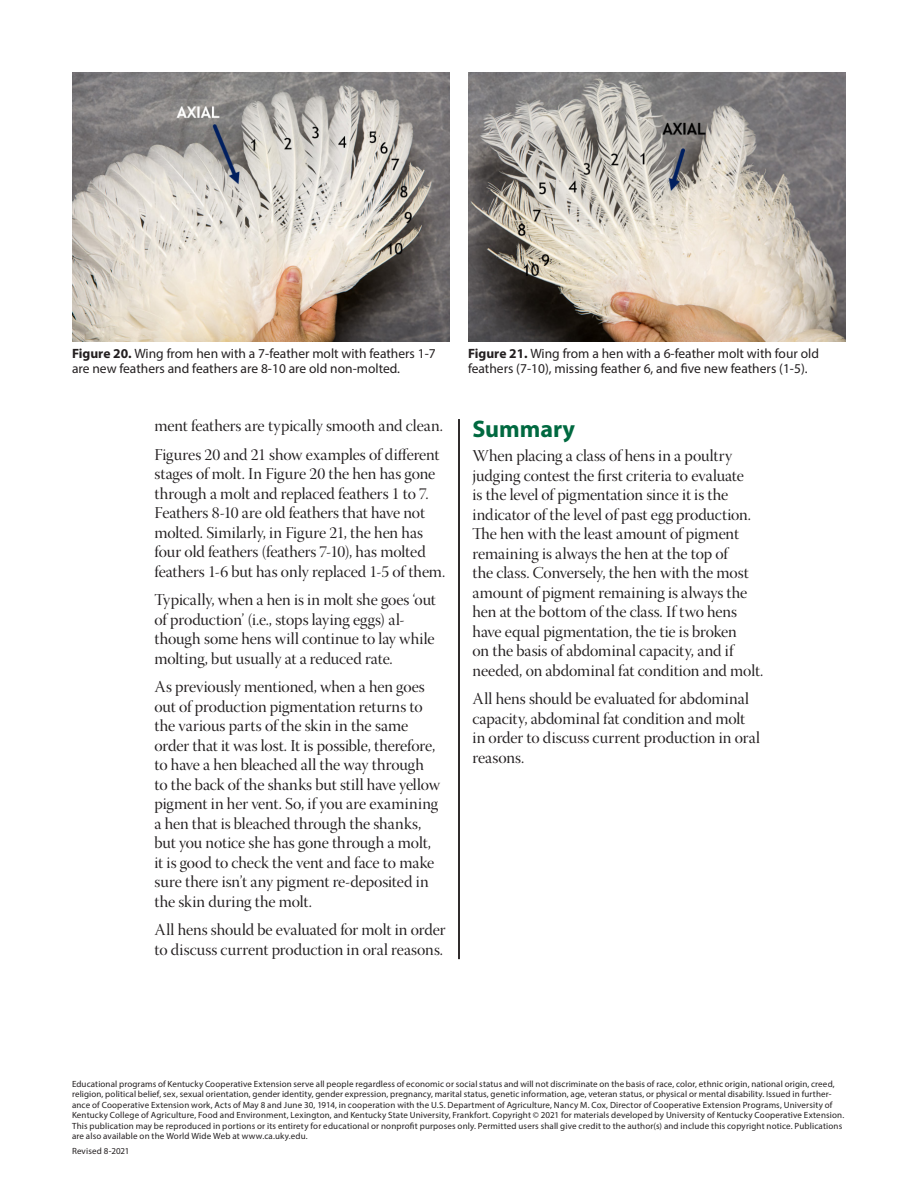
<style>
.page{position:relative;width:918px;height:1188px;background:#fff}
.page>*{position:absolute;margin:0;border:0;box-sizing:border-box;transform-origin:0 0}
._1{font:700 24px "Myriad Pro";color:#006940}
.body{font:16.5px/19.5px "Warnock Pro Disp";letter-spacing:-.01em;color:#231f20}
.table_title{font:13.5px/15px "Myriad Pro";color:#231f20}
.EEO{font:9px/10.5px "Myriad Pro";letter-spacing:.015em;color:#231f20}
.s1{font-weight:700}
</style>
<div class="page">
<img style="left:468px;top:72px;width:378px;height:270px">
<img style="left:72px;top:72px;width:378px;height:270px">
<hr style="left:458px;top:419px;width:2px;height:540px;background:#231f20">
<p class="table_title" style="left:72px;top:346px;width:365px"><span class="s1">Figure 20.</span> Wing from hen with a 7-feather molt with feathers 1-7 are new feathers and feathers are 8-10 are old non-molted.</p>
<p class="table_title" style="left:468px;top:346px;width:352px"><span class="s1">Figure 21.</span> Wing from a hen with a 6-feather molt with four old feathers (7-10), missing feather 6, and five new feathers (1-5).</p>
<p class="body" style="left:154px;top:418px;width:290px">ment feathers are typically smooth and clean.</p>
<p class="body" style="left:154px;top:447px;width:292px">Figures 20 and 21 show examples of different stages of molt. In Figure 20 the hen has gone through a molt and replaced feathers 1 to 7.<br>Feathers 8-10 are old feathers that have not molted. Similarly, in Figure 21, the hen has four old feathers (feathers 7-10), has molted feathers 1-6 but has only replaced 1-5 of them.</p>
<p class="body" style="left:154px;top:592px;width:283px">Typically, when a hen is in molt she goes ‘out of production’ (i.e., stops laying eggs) al&shy;though some hens will continue to lay while molting, but usually at a reduced rate.</p>
<p class="body" style="left:154px;top:679px;width:287px">As previously mentioned, when a hen goes out of production pigmentation returns to the various parts of the skin in the same order that it was lost. It is possible, therefore, to have a hen bleached all the way through to the back of the shanks but still have yellow pigment in her vent. So, if you are examining a hen that is bleached through the shanks, but you notice she has gone through a molt, it is good to check the vent and face to make sure there isn’t any pigment re-deposited in the skin during the molt.</p>
<p class="body" style="left:154px;top:922px;width:292px">All hens should be evaluated for molt in order to discuss current production in oral reasons.</p>
<p class="_1" style="left:472px;top:413px;width:104px">Summary</p>
<p class="body" style="left:472px;top:448px;width:292px">When placing a class of hens in a poultry judging contest the first criteria to evaluate<br>is the level of pigmentation since it is the indicator of the level of past egg production.<br>The hen with the least amount of pigment remaining is always the hen at the top of<br>the class. Conversely, the hen with the most amount of pigment remaining is always the hen at the bottom of the class. If two hens have equal pigmentation, the tie is broken<br>on the basis of abdominal capacity, and if needed, on abdominal fat condition and molt.</p>
<p class="body" style="left:472px;top:691px;width:289px">All hens should be evaluated for abdominal capacity, abdominal fat condition and molt in order to discuss current production in oral reasons.</p>
<p class="EEO" style="left:72px;top:1078px;width:774px">Educational programs of Kentucky Cooperative Extension serve all people regardless of economic or social status and will not discriminate on the basis of race, color, ethnic origin, national origin, creed, religion, political belief, sex, sexual orientation, gender identity, gender expression, pregnancy, marital status, genetic information, age, veteran status, or physical or mental disability. Issued in further&shy;ance of Cooperative Extension work, Acts of May 8 and June 30, 1914, in cooperation with the U.S. Department of Agriculture, Nancy M. Cox, Director of Cooperative Extension Programs, University of Kentucky College of Agriculture, Food and Environment, Lexington, and Kentucky State University, Frankfort. Copyright © 2021 for materials developed by University of Kentucky Cooperative Extension.<br>This publication may be reproduced in portions or its entirety for educational or nonprofit purposes only. Permitted users shall give credit to the author(s) and include this copyright notice. Publications are also available on the World Wide Web at www.ca.uky.edu.</p>
<p class="EEO" style="left:72px;top:1146px;width:59px">Revised 8-2021</p>
</div>
